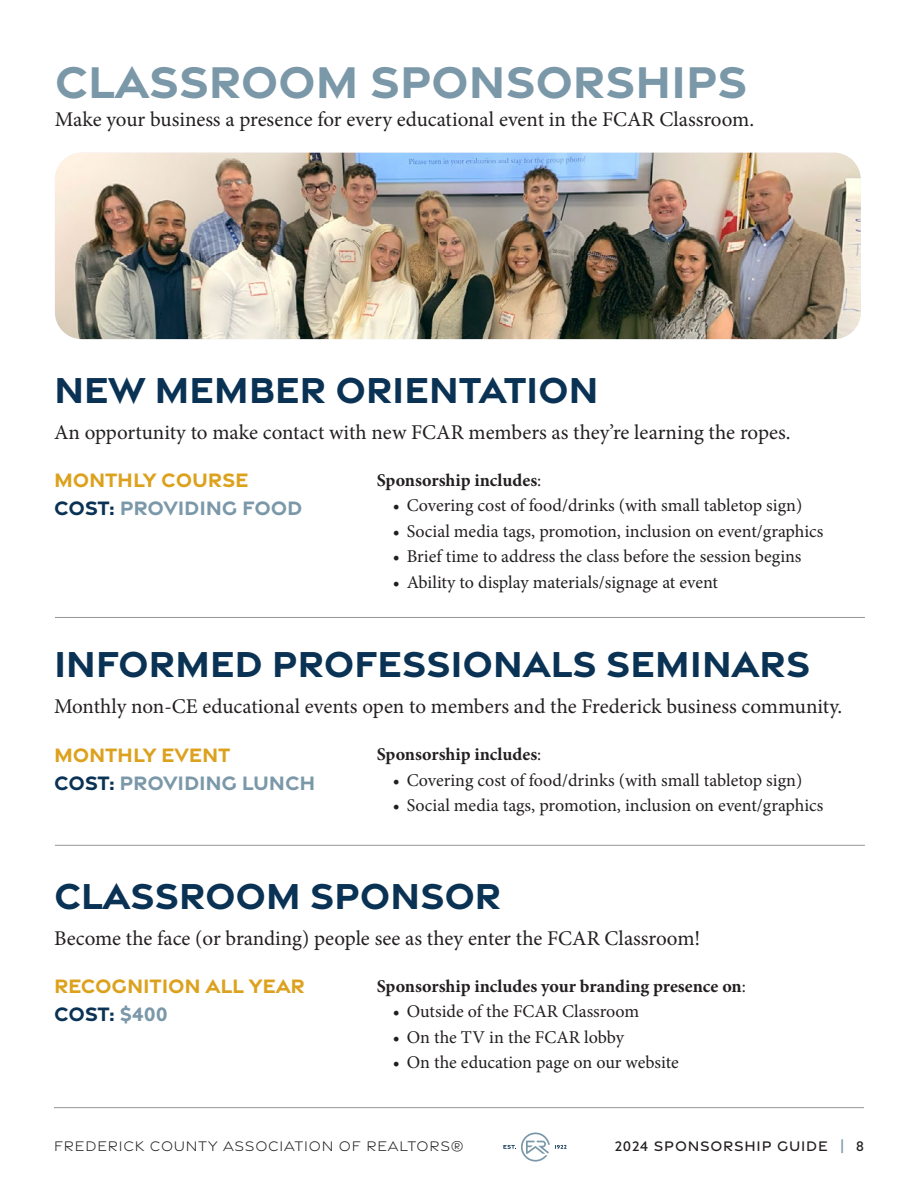
<style>
.page{position:relative;width:918px;height:1188px;background:#fff}
.page>*{position:absolute;margin:0;border:0;box-sizing:border-box;transform-origin:0 0}
.t1{font:700 48px "Gravesend Sans";letter-spacing:-.01em;color:#7b98a9}
.t2{font:700 39px "Gravesend Sans";letter-spacing:-.01em;color:#0a3254}
.t3{font:21px "Minion Pro";color:#231f20}
.t4{font:700 21px/28.5px "Gravesend Sans";letter-spacing:-.01em;color:#dca11d}
.t5{font:700 21px/28.5px "Gravesend Sans";letter-spacing:-.01em;color:#7b98a9}
.t6{font:18px "Minion Pro";color:#231f20}
.t7{font:700 18px "Minion Pro";color:#231f20}
.t8{font:300 15px "Gravesend Sans";letter-spacing:.05em;color:#231f20}
.t9{font:500 15px "Gravesend Sans";letter-spacing:.05em;color:#231f20}
.s1{color:#0a3254}
.s2{color:#7b98a9}
.s3{font-weight:400}
.s4{color:#dca11d}
</style>
<div class="page">
<hr style="left:54px;top:1107px;width:810px;height:1px;background:#939598">
<svg style="left:503px;top:1132px;width:64px;height:30px"></svg>
<img style="left:55px;top:153px;width:806px;height:186px">
<hr style="left:55px;top:617px;width:810px;height:1px;background:#939598">
<hr style="left:55px;top:845px;width:810px;height:1px;background:#939598">
<h1 class="t1" style="left:55px;top:50px;width:694px">CLASSROOM SPONSORSHIPS</h1>
<p class="t3" style="left:55px;top:105px;width:701px">Make your business a presence for every educational event in the FCAR Classroom.</p>
<h2 class="t2" style="left:54px;top:364px;width:546px">NEW MEMBER ORIENTATION</h2>
<p class="t3" style="left:54px;top:418px;width:738px">An opportunity to make contact with new FCAR members as they’re learning the ropes.</p>
<p class="t4" style="left:54px;top:465px;width:250px">MONTHLY COURSE<br><span class="s1">COST:</span> <span class="s2">PROVIDING FOOD</span></p>
<p class="t7" style="left:377px;top:467px;width:166px">Sponsorship includes<span class="s3">:</span></p>
<p class="t6" style="left:393px;top:493px;width:411px">• Covering cost of food/drinks (with small tabletop sign)</p>
<p class="t6" style="left:393px;top:519px;width:432px">• Social media tags, promotion, inclusion on event/graphics</p>
<p class="t6" style="left:393px;top:544px;width:410px">• Brief time to address the class before the session begins</p>
<p class="t6" style="left:393px;top:570px;width:327px">• Ability to display materials/signage at event</p>
<h2 class="t2" style="left:54px;top:639px;width:758px">INFORMED PROFESSIONALS SEMINARS</h2>
<p class="t3" style="left:54px;top:693px;width:790px">Monthly non-CE educational events open to members and the Frederick business community.</p>
<p class="t5" style="left:54px;top:739px;width:263px"><span class="s4">MONTHLY EVENT<br></span><span class="s1">COST:</span> PROVIDING LUNCH</p>
<p class="t7" style="left:377px;top:742px;width:166px">Sponsorship includes<span class="s3">:</span></p>
<p class="t6" style="left:393px;top:768px;width:411px">• Covering cost of food/drinks (with small tabletop sign)</p>
<p class="t6" style="left:393px;top:794px;width:432px">• Social media tags, promotion, inclusion on event/graphics</p>
<h2 class="t2" style="left:54px;top:870px;width:449px">CLASSROOM SPONSOR</h2>
<p class="t3" style="left:54px;top:924px;width:648px">Become the face (or branding) people see as they enter the FCAR Classroom!</p>
<p class="t4" style="left:54px;top:971px;width:253px">RECOGNITION ALL YEAR<br><span class="s1">COST:</span> <span class="s2">$400</span></p>
<p class="t7" style="left:377px;top:973px;width:371px">Sponsorship includes your branding presence on<span class="s3">:</span></p>
<p class="t6" style="left:393px;top:999px;width:248px">• Outside of the FCAR Classroom</p>
<p class="t6" style="left:393px;top:1025px;width:233px">• On the TV in the FCAR lobby</p>
<p class="t6" style="left:393px;top:1050px;width:287px">• On the education page on our website</p>
<p class="t8" style="left:54px;top:1138px;width:411px">FREDERICK COUNTY ASSOCIATION OF REALTORS®</p>
<p class="t9" style="left:615px;top:1137px;width:251px">2024 SPONSORSHIP GUIDE <span class="s2">|</span> 8</p>
</div>
